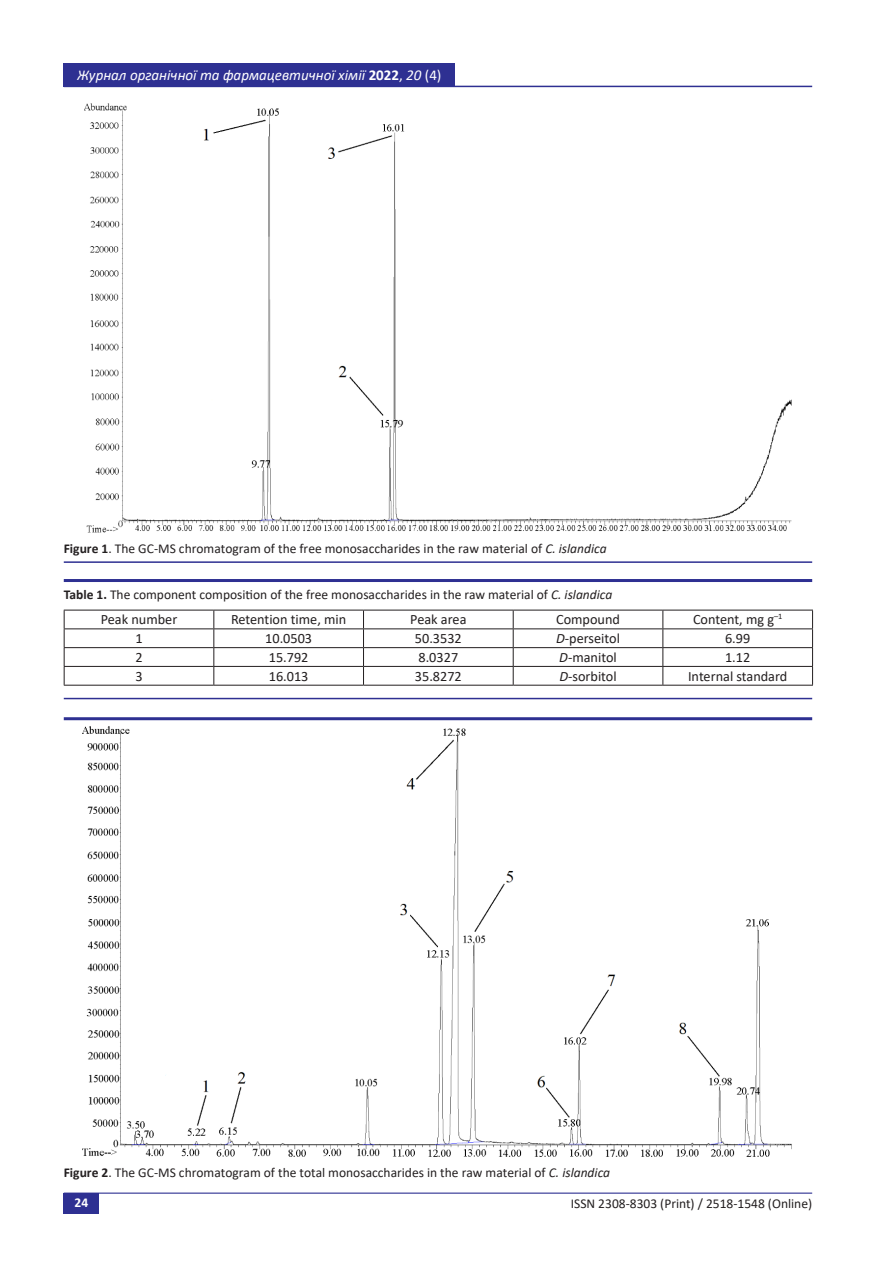
<style>
.page{position:relative;width:893px;height:1263px;background:#fff}
.page>*{position:absolute;margin:0;border:0;box-sizing:border-box;transform-origin:0 0}
.t1{font:italic 15px "Calibri";color:#fff}
.Table_Text_C{font:14.25px "Calibri";color:#231f20}
.Подпись{font:13.5px "Calibri";color:#231f20}
.Название_таблицы{font:13.5px "Calibri";color:#231f20}
.t2{font:700 13.5px "Calibri";color:#fff}
.s1{font-weight:700;font-style:normal}
.s2{font-style:normal}
.s3{font-weight:700}
.s4{font-style:italic}
</style>
<div class="page">
<hr style="left:64px;top:1192px;width:748px;height:2px;background:#2e3092">
<div style="left:64px;top:1193px;width:35px;height:20px;background:#2e3092"></div>
<div style="left:64px;top:64px;width:391px;height:23px;background:#2e3092"></div>
<hr style="left:64px;top:86px;width:748px;height:1px;background:#2e3092">
<hr style="left:64px;top:561px;width:748px;height:2px;background:#2e3092">
<img style="left:84px;top:103px;width:708px;height:430px">
<hr style="left:64px;top:717px;width:748px;height:3px;background:#2e3092">
<img style="left:82px;top:726px;width:710px;height:431px">
<hr style="left:64px;top:579px;width:748px;height:3px;background:#2e3092">
<hr style="left:64px;top:698px;width:748px;height:1px;background:#2e3092">
<hr style="left:64px;top:628px;width:150px;height:1px;background:#231f20">
<hr style="left:214px;top:628px;width:149px;height:1px;background:#231f20">
<hr style="left:363px;top:628px;width:150px;height:1px;background:#231f20">
<hr style="left:513px;top:628px;width:150px;height:1px;background:#231f20">
<hr style="left:663px;top:628px;width:150px;height:1px;background:#231f20">
<hr style="left:64px;top:647px;width:150px;height:1px;background:#231f20">
<hr style="left:214px;top:647px;width:149px;height:1px;background:#231f20">
<hr style="left:363px;top:647px;width:150px;height:1px;background:#231f20">
<hr style="left:513px;top:647px;width:150px;height:1px;background:#231f20">
<hr style="left:663px;top:647px;width:150px;height:1px;background:#231f20">
<hr style="left:64px;top:666px;width:150px;height:1px;background:#231f20">
<hr style="left:214px;top:666px;width:149px;height:1px;background:#231f20">
<svg style="left:213px;top:611px;width:1px;height:74px"></svg>
<hr style="left:363px;top:666px;width:150px;height:1px;background:#231f20">
<svg style="left:363px;top:611px;width:1px;height:74px"></svg>
<hr style="left:513px;top:666px;width:150px;height:1px;background:#231f20">
<svg style="left:513px;top:611px;width:1px;height:74px"></svg>
<hr style="left:663px;top:666px;width:150px;height:1px;background:#231f20">
<svg style="left:662px;top:611px;width:1px;height:74px"></svg>
<hr style="left:64px;top:610px;width:150px;height:1px;background:#231f20">
<hr style="left:214px;top:610px;width:149px;height:1px;background:#231f20">
<hr style="left:363px;top:610px;width:150px;height:1px;background:#231f20">
<hr style="left:513px;top:610px;width:150px;height:1px;background:#231f20">
<hr style="left:663px;top:610px;width:150px;height:1px;background:#231f20">
<svg style="left:64px;top:610px;width:1px;height:75px"></svg>
<svg style="left:812px;top:610px;width:1px;height:75px"></svg>
<hr style="left:64px;top:685px;width:150px;height:1px;background:#231f20">
<hr style="left:214px;top:685px;width:149px;height:1px;background:#231f20">
<hr style="left:363px;top:685px;width:150px;height:1px;background:#231f20">
<hr style="left:513px;top:685px;width:150px;height:1px;background:#231f20">
<hr style="left:663px;top:685px;width:150px;height:1px;background:#231f20">
<p class="t1" style="left:77px;top:64px;width:366px">Журнал органічної та фармацевтичної хімії <span class="s1">2022</span><span class="s2">,</span> 20 <span class="s2">(4)</span></p>
<p class="Подпись" style="left:64px;top:539px;width:544px"><span class="s3">Figure 1</span>. The GC-MS chromatogram of the free monosaccharides in the raw material of <span class="s4">C. islandica</span></p>
<p class="Название_таблицы" style="left:64px;top:586px;width:550px"><span class="s3">Table 1.</span> The component composition of the free monosaccharides in the raw material of <span class="s4">C. islandica</span></p>
<p class="Table_Text_C" style="left:101px;top:609px;width:78px">Peak number</p>
<p class="Table_Text_C" style="left:231px;top:609px;width:117px">Retention time, min</p>
<p class="Table_Text_C" style="left:410px;top:609px;width:58px">Peak area</p>
<p class="Table_Text_C" style="left:556px;top:609px;width:65px">Compound</p>
<p class="Table_Text_C" style="left:693px;top:609px;width:91px">Content, mg g<sup>–1</sup></p>
<p class="Table_Text_C" style="left:135px;top:628px;width:9px">1</p>
<p class="Table_Text_C" style="left:265px;top:628px;width:48px">10.0503</p>
<p class="Table_Text_C" style="left:415px;top:628px;width:48px">50.3532</p>
<p class="Table_Text_C" style="left:556px;top:628px;width:65px"><span class="s4">D</span>-perseitol</p>
<p class="Table_Text_C" style="left:725px;top:628px;width:27px">6.99</p>
<p class="Table_Text_C" style="left:135px;top:647px;width:9px">2</p>
<p class="Table_Text_C" style="left:269px;top:647px;width:41px">15.792</p>
<p class="Table_Text_C" style="left:418px;top:647px;width:41px">8.0327</p>
<p class="Table_Text_C" style="left:559px;top:647px;width:59px"><span class="s4">D</span>-manitol</p>
<p class="Table_Text_C" style="left:725px;top:647px;width:27px">1.12</p>
<p class="Table_Text_C" style="left:135px;top:666px;width:9px">3</p>
<p class="Table_Text_C" style="left:269px;top:666px;width:41px">16.013</p>
<p class="Table_Text_C" style="left:415px;top:666px;width:48px">35.8272</p>
<p class="Table_Text_C" style="left:559px;top:666px;width:59px"><span class="s4">D</span>-sorbitol</p>
<p class="Table_Text_C" style="left:688px;top:666px;width:101px">Internal standard</p>
<p class="Подпись" style="left:64px;top:1163px;width:548px"><span class="s3">Figure 2</span>. The GC-MS chromatogram of the total monosaccharides in the raw material of <span class="s4">C. islandica</span></p>
<p class="t2" style="left:75px;top:1193px;width:15px">24</p>
<p class="Название_таблицы" style="left:571px;top:1194px;width:243px">ISSN 2308-8303 (Print) / 2518-1548 (Online)</p>
</div>
